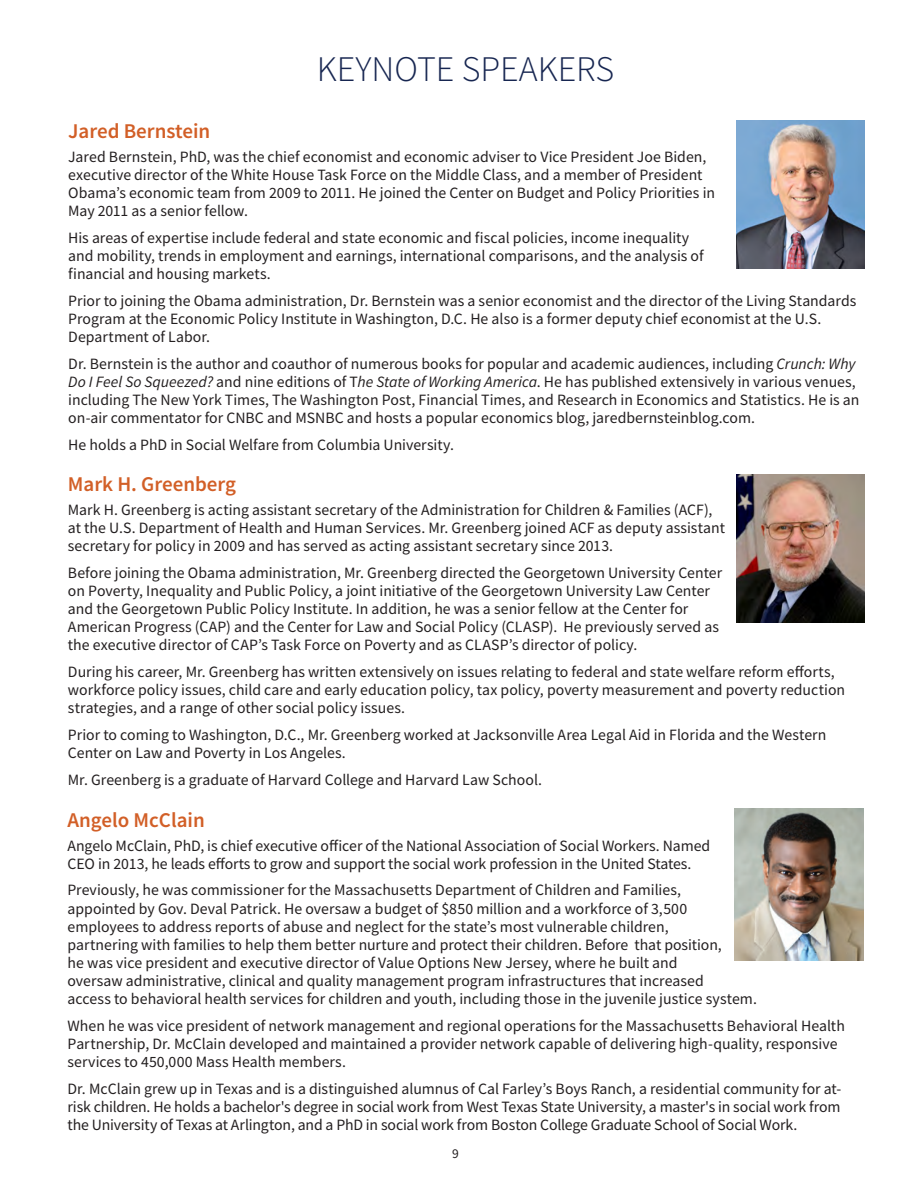
<style>
.page{position:relative;width:918px;height:1188px;background:#fff}
.page>*{position:absolute;margin:0;border:0;box-sizing:border-box;transform-origin:0 0}
.t1{font:300 36px "Source Sans Pro";color:#172651}
.t2{font:600 21px "Source Sans Pro";color:#d25f27}
.t3{font:15.75px/18px "Source Sans Pro";color:#231f20}
.t4{font:13.5px "Source Sans Pro";color:#231f20}
.s1{font-style:italic}
</style>
<div class="page">
<img style="left:736px;top:121px;width:128px;height:148px">
<img style="left:736px;top:474px;width:128px;height:148px">
<img style="left:735px;top:809px;width:128px;height:152px">
<h1 class="t1" style="left:317px;top:47px;width:299px">KEYNOTE SPEAKERS</h1>
<h2 class="t2" style="left:68px;top:117px;width:144px">Jared Bernstein</h2>
<p class="t3" style="left:68px;top:148px;width:648px">Jared Bernstein, PhD, was the chief economist and economic adviser to Vice President Joe Biden, executive director of the White House Task Force on the Middle Class, and a member of President Obama’s economic team from 2009 to 2011. He joined the Center on Budget and Policy Priorities in May 2011 as a senior fellow.</p>
<p class="t3" style="left:68px;top:229px;width:637px">His areas of expertise include federal and state economic and fiscal policies, income inequality and mobility, trends in employment and earnings, international comparisons, and the analysis of financial and housing markets.</p>
<p class="t3" style="left:68px;top:292px;width:790px">Prior to joining the Obama administration, Dr. Bernstein was a senior economist and the director of the Living Standards<br>Program at the Economic Policy Institute in Washington, D.C. He also is a former deputy chief economist at the U.S.<br>Department of Labor.</p>
<p class="t3" style="left:68px;top:355px;width:793px">Dr. Bernstein is the author and coauthor of numerous books for popular and academic audiences, including <span class="s1">Crunch: Why Do I Feel So Squeezed?</span> and nine editions of T<span class="s1">he State of Working America</span>. He has published extensively in various venues, including The New York Times, The Washington Post, Financial Times, and Research in Economics and Statistics. He is an on-air commentator for CNBC and MSNBC and hosts a popular economics blog, jaredbernsteinblog.com.</p>
<p class="t3" style="left:68px;top:436px;width:387px">He holds a PhD in Social Welfare from Columbia University.</p>
<h2 class="t2" style="left:68px;top:470px;width:170px">Mark H. Greenberg</h2>
<p class="t3" style="left:68px;top:500px;width:659px">Mark H. Greenberg is acting assistant secretary of the Administration for Children &amp; Families (ACF), at the U.S. Department of Health and Human Services. Mr. Greenberg joined ACF as deputy assistant secretary for policy in 2009 and has served as acting assistant secretary since 2013.</p>
<p class="t3" style="left:68px;top:563px;width:656px">Before joining the Obama administration, Mr. Greenberg directed the Georgetown University Center on Poverty, Inequality and Public Policy, a joint initiative of the Georgetown University Law Center and the Georgetown Public Policy Institute. In addition, he was a senior fellow at the Center for American Progress (CAP) and the Center for Law and Social Policy (CLASP). He previously served as the executive director of CAP’s Task Force on Poverty and as CLASP’s director of policy.</p>
<p class="t3" style="left:68px;top:662px;width:779px">During his career, Mr. Greenberg has written extensively on issues relating to federal and state welfare reform efforts, workforce policy issues, child care and early education policy, tax policy, poverty measurement and poverty reduction strategies, and a range of other social policy issues.</p>
<p class="t3" style="left:68px;top:725px;width:760px">Prior to coming to Washington, D.C., Mr. Greenberg worked at Jacksonville Area Legal Aid in Florida and the Western<br>Center on Law and Poverty in Los Angeles.</p>
<p class="t3" style="left:68px;top:770px;width:476px">Mr. Greenberg is a graduate of Harvard College and Harvard Law School.</p>
<h2 class="t2" style="left:68px;top:806px;width:139px">Angelo McClain</h2>
<p class="t3" style="left:68px;top:836px;width:644px">Angelo McClain, PhD, is chief executive officer of the National Association of Social Workers. Named<br>CEO in 2013, he leads efforts to grow and support the social work profession in the United States.</p>
<p class="t3" style="left:68px;top:881px;width:691px">Previously, he was commissioner for the Massachusetts Department of Children and Families,<br>appointed by Gov. Deval Patrick. He oversaw a budget of $850 million and a workforce of 3,500 employees to address reports of abuse and neglect for the state’s most vulnerable children,<br>partnering with families to help them better nurture and protect their children. Before that position,<br>he was vice president and executive director of Value Options New Jersey, where he built and<br>oversaw administrative, clinical and quality management program infrastructures that increased<br>access to behavioral health services for children and youth, including those in the juvenile justice system.</p>
<p class="t3" style="left:68px;top:1016px;width:779px">When he was vice president of network management and regional operations for the Massachusetts Behavioral Health<br>Partnership, Dr. McClain developed and maintained a provider network capable of delivering high-quality, responsive services to 450,000 Mass Health members.</p>
<p class="t3" style="left:68px;top:1079px;width:775px;text-align:justify">Dr. McClain grew up in Texas and is a distinguished alumnus of Cal Farley’s Boys Ranch, a residential community for at&shy;risk children. He holds a bachelor's degree in social work from West Texas State University, a master's in social work from the University of Texas at Arlington, and a PhD in social work from Boston College Graduate School of Social Work.</p>
<p class="t4" style="left:452px;top:1145px;width:8px">9</p>
</div>
